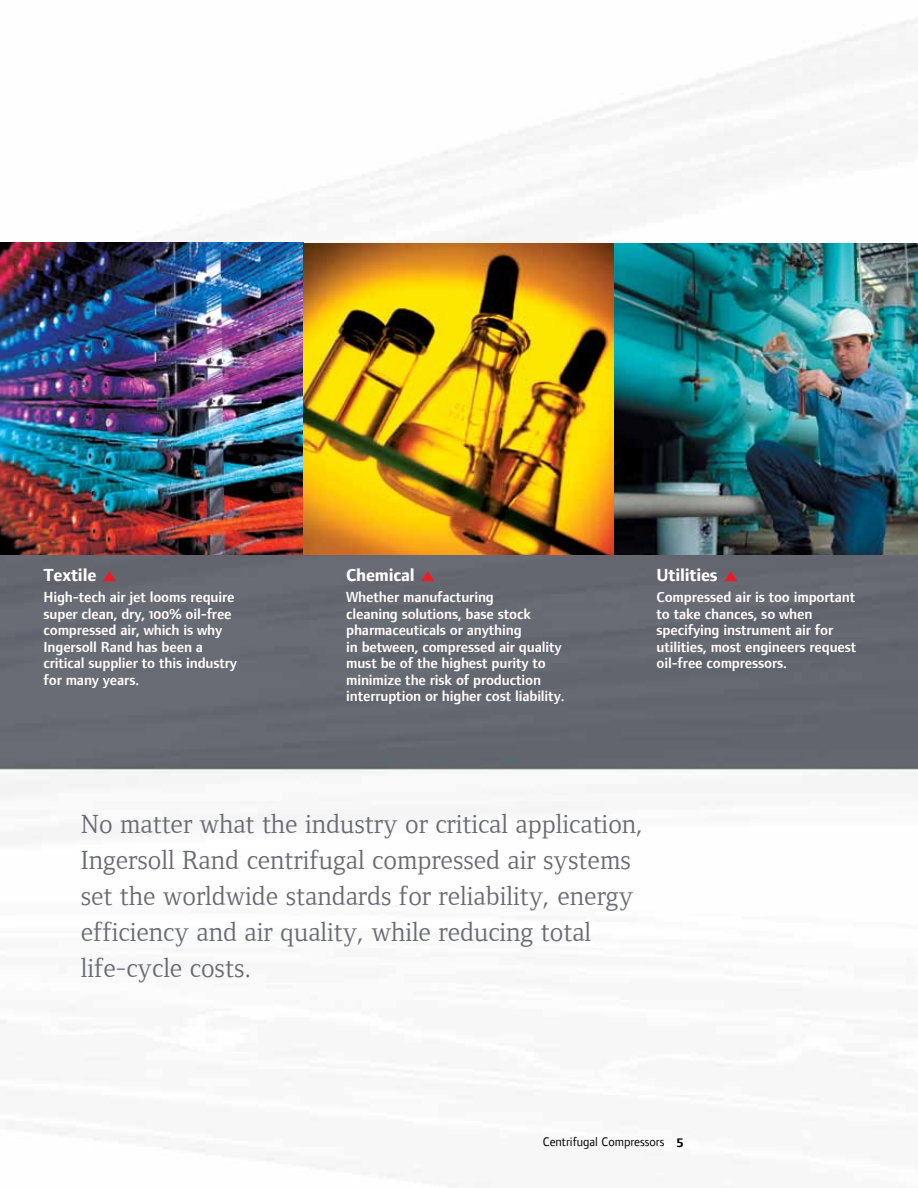
<style>
.page{position:relative;width:918px;height:1188px;background:#fff}
.page>*{position:absolute;margin:0;border:0;box-sizing:border-box;transform-origin:0 0}
.t1{font:27px/36px "Foundry Form Serif Book OSF";color:#696b73}
.t2{font:700 18px "Foundry Form Sans";letter-spacing:-.01em;color:#fff}
.t3{font:15px/16.5px "Foundry Form Sans Demi OSF";letter-spacing:-.01em;color:#fff}
.t4{font:12.75px "Foundry Form Sans";color:#000}
.s1{font-weight:700}
</style>
<div class="page">
<img style="left:0;top:19px;width:918px;height:1168px">
<img style="left:0;top:243px;width:304px;height:312px">
<img style="left:304px;top:243px;width:310px;height:312px">
<img style="left:614px;top:243px;width:304px;height:312px">
<svg style="left:421px;top:571px;width:13px;height:10px"></svg>
<svg style="left:724px;top:571px;width:13px;height:10px"></svg>
<svg style="left:103px;top:571px;width:13px;height:10px"></svg>
<p class="t2" style="left:44px;top:565px;width:54px">Textile</p>
<p class="t3" style="left:44px;top:589px;width:195px">High-tech air jet looms require super clean, dry, 100% oil-free compressed air, which is why<br>Ingersoll Rand has been a critical supplier to this industry for many years.</p>
<p class="t2" style="left:346px;top:565px;width:70px">Chemical</p>
<p class="t3" style="left:346px;top:589px;width:220px">Whether manufacturing<br>cleaning solutions, base stock pharmaceuticals or anything<br>in between, compressed air quality must be of the highest purity to minimize the risk of production interruption or higher cost liability.</p>
<p class="t2" style="left:657px;top:565px;width:63px">Utilities</p>
<p class="t3" style="left:657px;top:589px;width:201px">Compressed air is too important to take chances, so when specifying instrument air for utilities, most engineers request oil-free compressors.</p>
<h1 class="t1" style="left:81px;top:806px;width:564px">No matter what the industry or critical application, Ingersoll Rand centrifugal compressed air systems set the worldwide standards for reliability, energy efficiency and air quality, while reducing total life-cycle costs.</h1>
<p class="t4" style="left:543px;top:1134px;width:142px">Centrifugal Compressors <span class="s1">5</span></p>
</div>
